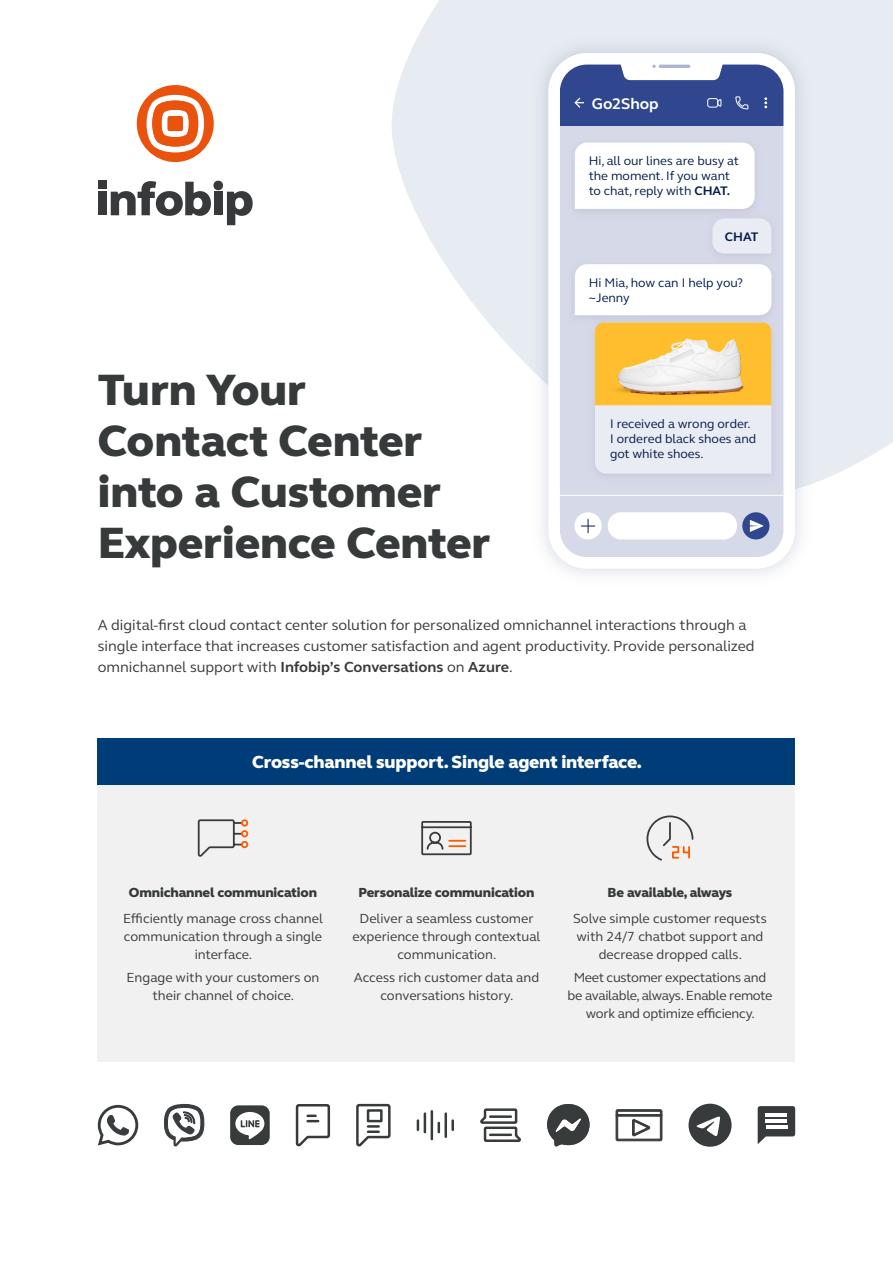
<style>
.page{position:relative;width:893px;height:1263px;background:#fff}
.page>*{position:absolute;margin:0;border:0;box-sizing:border-box;transform-origin:0 0}
.t1{font:800 45px/51px "FS Elliot Pro";color:#373a3b}
.t2{font:800 18px "FS Elliot Pro";letter-spacing:-.01em;color:#fff}
.t3{font:700 15.75px "FS Elliot Pro";letter-spacing:-.005em;color:#fff}
.t4{font:15px/21px "FS Elliot Pro";color:#373a3b}
.t5{font:13.5px/18px "FS Elliot Pro";color:#373a3b;text-align:center}
.t6{font:13.5px/18px "FS Elliot Pro";letter-spacing:-.02em;color:#373a3b;text-align:center}
.t7{font:800 13.5px "FS Elliot Pro";letter-spacing:-.01em;color:#373a3b}
.t8{font:12.75px/15.3px "FS Elliot Pro";color:#001d4a}
.t9{font:700 12.75px "FS Elliot Pro";color:#001d4a}
.s1{font-weight:700}
</style>
<div class="page">
<div style="left:98px;top:753px;width:697px;height:309px;background:#f1f1f1"></div>
<div style="left:98px;top:738px;width:697px;height:46px;background:#003c78"></div>
<svg style="left:392px;top:0;width:501px;height:481px;fill:#e6ecf1"></svg>
<div style="left:98px;top:181px;width:8px;height:8px;background:#37393b"></div>
<div style="left:98px;top:192px;width:8px;height:23px;background:#37393b"></div>
<svg style="left:227px;top:191px;width:26px;height:34px"></svg>
<div style="left:213px;top:181px;width:10px;height:9px;background:#37393b;border-radius:50%"></div>
<div style="left:214px;top:192px;width:8px;height:23px;background:#37393b"></div>
<svg style="left:111px;top:181px;width:100px;height:35px"></svg>
<svg style="left:137px;top:85px;width:77px;height:77px"></svg>
<svg style="left:646px;top:815px;width:48px;height:46px"></svg>
<svg style="left:197px;top:819px;width:52px;height:37px"></svg>
<svg style="left:421px;top:821px;width:51px;height:35px"></svg>
<svg style="left:547px;top:1104px;width:42px;height:43px"></svg>
<svg style="left:615px;top:1109px;width:48px;height:33px"></svg>
<div style="left:688px;top:1104px;width:44px;height:43px;background:#383b3b;border-radius:22px"></div>
<svg style="left:697px;top:1116px;width:23px;height:20px"></svg>
<svg style="left:758px;top:1106px;width:37px;height:38px"></svg>
<hr style="left:765px;top:1114px;width:22px;height:3px;background:#fff">
<hr style="left:765px;top:1119px;width:22px;height:4px;background:#fff">
<hr style="left:766px;top:1125px;width:22px;height:3px;background:#fff">
<svg style="left:97px;top:1104px;width:42px;height:42px"></svg>
<svg style="left:164px;top:1104px;width:41px;height:43px"></svg>
<div style="left:230px;top:1105px;width:40px;height:40px;background:#383b3b;border-radius:8px"></div>
<svg style="left:235px;top:1112px;width:29px;height:28px"></svg>
<svg style="left:295px;top:1104px;width:36px;height:43px"></svg>
<svg style="left:356px;top:1103px;width:35px;height:44px"></svg>
<svg style="left:451px;top:1120px;width:3px;height:10px"></svg>
<svg style="left:417px;top:1113px;width:9px;height:19px"></svg>
<hr style="left:431px;top:1111px;width:2px;height:28px;background:#383b3b">
<svg style="left:438px;top:1123px;width:2px;height:9px"></svg>
<hr style="left:444px;top:1113px;width:3px;height:24px;background:#383b3b">
<svg style="left:480px;top:1108px;width:41px;height:34px"></svg>
<img style="left:524px;top:29px;width:296px;height:546px">
<div style="left:548px;top:53px;width:247px;height:516px;background:#fff;border-radius:39px"></div>
<div style="left:560px;top:126px;width:223px;height:431px;background:#d6dae8"></div>
<svg style="left:560px;top:65px;width:223px;height:61px;background:#4b5e9d"></svg>
<div style="left:574px;top:512px;width:28px;height:27px;background:#fff;border-radius:50%"></div>
<svg style="left:581px;top:519px;width:14px;height:14px"></svg>
<div style="left:608px;top:512px;width:129px;height:27px;background:#fff;border-radius:13px"></div>
<div style="left:742px;top:512px;width:27px;height:27px;background:#30468e;border-radius:50%"></div>
<svg style="left:750px;top:520px;width:13px;height:12px"></svg>
<hr style="left:560px;top:495px;width:223px;height:1px;background:#fff">
<div style="left:563px;top:132px;width:204px;height:91px;background:#d5d9e7"></div>
<svg style="left:575px;top:142px;width:180px;height:67px"></svg>
<div style="left:563px;top:253px;width:221px;height:77px;background:#d5d9e7"></div>
<svg style="left:575px;top:264px;width:196px;height:51px"></svg>
<img style="left:700px;top:208px;width:84px;height:60px">
<svg style="left:712px;top:218px;width:59px;height:36px;background:#e8eaf2"></svg>
<img style="left:582px;top:312px;width:202px;height:176px">
<svg style="left:595px;top:323px;width:176px;height:151px;background:#f0dcb1"></svg>
<img style="left:631px;top:330px;width:115px;height:66px">
<img style="left:618px;top:339px;width:125px;height:55px">
<p class="t3" style="left:592px;top:93px;width:68px">Go2Shop</p>
<p class="t8" style="left:589px;top:152px;width:152px">Hi, all our lines are busy at the moment. If you want to chat, reply with <span class="s1">CHAT.</span></p>
<p class="t9" style="left:725px;top:228px;width:35px">CHAT</p>
<h1 class="t1" style="left:98px;top:364px;width:394px">Turn Your<br>Contact Center into a Customer<br>Experience Center</h1>
<p class="t8" style="left:589px;top:275px;width:156px">Hi Mia, how can I help you? ~Jenny</p>
<p class="t8" style="left:610px;top:416px;width:148px">I received a wrong order.<br>I ordered black shoes and got white shoes.</p>
<p class="t4" style="left:98px;top:614px;width:658px">A digital-first cloud contact center solution for personalized omnichannel interactions through a single interface that increases customer satisfaction and agent productivity. Provide personalized omnichannel support with <span class="s1">Infobip’s Conversations</span> on <span class="s1">Azure</span>.</p>
<h2 class="t2" style="left:252px;top:750px;width:391px">Cross-channel support. Single agent interface.</h2>
<p class="t7" style="left:129px;top:883px;width:190px">Omnichannel communication</p>
<p class="t5" style="left:123px;top:909px;width:201px">Efficiently manage cross channel communication through a single interface.</p>
<p class="t5" style="left:127px;top:968px;width:194px">Engage with your customers on their channel of choice.</p>
<p class="t7" style="left:359px;top:883px;width:177px">Personalize communication</p>
<p class="t5" style="left:352px;top:909px;width:189px">Deliver a seamless customer experience through contextual communication.</p>
<p class="t5" style="left:354px;top:968px;width:187px">Access rich customer data and conversations history.</p>
<p class="t7" style="left:607px;top:883px;width:126px">Be available, always</p>
<p class="t5" style="left:573px;top:909px;width:195px">Solve simple customer requests with 24/7 chatbot support and decrease dropped calls.</p>
<p class="t6" style="left:568px;top:968px;width:206px">Meet customer expectations and be available, always. Enable remote work and optimize efficiency.</p>
</div>
